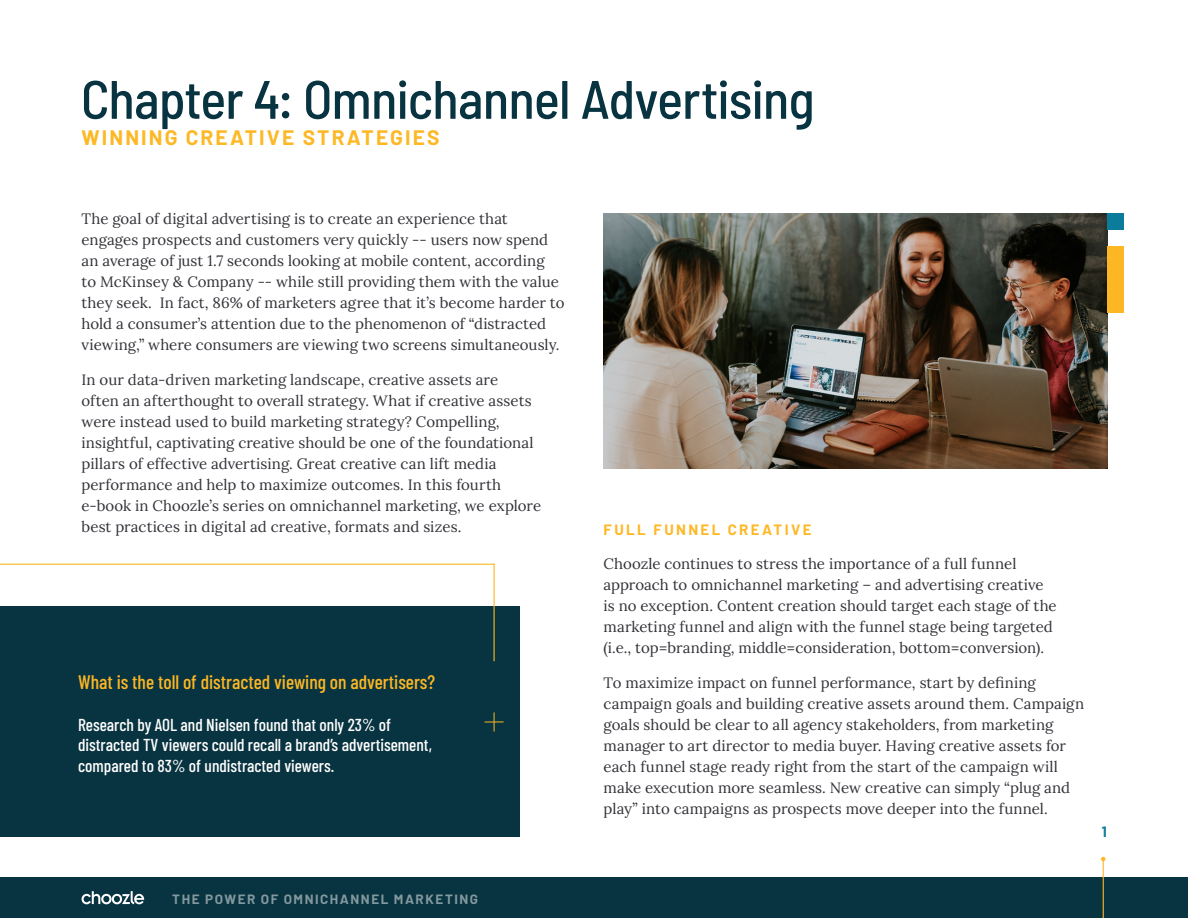
<style>
.page{position:relative;width:1188px;height:918px;background:#fff}
.page>*{position:absolute;margin:0;border:0;box-sizing:border-box;transform-origin:0 0}
.t1{font:500 semi-condensed 54px "Barlow";letter-spacing:-.015em;color:#083340}
.t2{font:700 21px "Barlow";letter-spacing:.1em;color:#fdb825}
.t3{font:500 19.5px "Barlow Condensed";color:#fdb724}
.t4{font:500 17.25px/20.7px "Barlow Condensed";color:#fff}
.t5{font:15px/21px "Lora";letter-spacing:.005em;color:#313138}
.t6{font:700 15px "Barlow";letter-spacing:.16em;color:#fdb825}
.t7{font:700 15px "Barlow";color:#0c7c9c}
.t8{font:700 13.5px "Barlow";letter-spacing:.11em;color:#fff}
</style>
<div class="page">
<div style="left:0;top:878px;width:1188px;height:40px;background:#083340"></div>
<hr style="left:1103px;top:859px;width:1px;height:59px;background:#fdb825">
<svg style="left:1101px;top:857px;width:5px;height:4px"></svg>
<svg style="left:82px;top:891px;width:62px;height:13px"></svg>
<div style="left:0;top:607px;width:519px;height:230px;background:#083340"></div>
<hr style="left:0;top:564px;width:495px;height:1px;background:#fdb825">
<hr style="left:494px;top:564px;width:1px;height:97px;background:#fdb825">
<svg style="left:485px;top:712px;width:19px;height:20px"></svg>
<img style="left:604px;top:214px;width:504px;height:255px">
<div style="left:1108px;top:214px;width:16px;height:16px;background:#0c7c9c"></div>
<div style="left:1108px;top:246px;width:16px;height:66px;background:#fdb724"></div>
<h1 class="t1" style="left:81px;top:66px;width:735px">Chapter 4: Omnichannel Advertising</h1>
<h2 class="t2" style="left:82px;top:125px;width:359px">WINNING CREATIVE STRATEGIES</h2>
<p class="t5" style="left:82px;top:207px;width:485px">The goal of digital advertising is to create an experience that engages prospects and customers very quickly -- users now spend an average of just 1.7 seconds looking at mobile content, according<br>to McKinsey &amp; Company -- while still providing them with the value they seek. In fact, 86% of marketers agree that it’s become harder to hold a consumer’s attention due to the phenomenon of “distracted viewing,” where consumers are viewing two screens simultaneously.</p>
<p class="t5" style="left:82px;top:368px;width:461px">In our data-driven marketing landscape, creative assets are<br>often an afterthought to overall strategy. What if creative assets were instead used to build marketing strategy? Compelling, insightful, captivating creative should be one of the foundational pillars of effective advertising. Great creative can lift media performance and help to maximize outcomes. In this fourth e-book in Choozle’s series on omnichannel marketing, we explore best practices in digital ad creative, formats and sizes.</p>
<h3 class="t3" style="left:78px;top:668px;width:359px">What is the toll of distracted viewing on advertisers?</h3>
<p class="t4" style="left:78px;top:713px;width:355px">Research by AOL and Nielsen found that only 23% of distracted TV viewers could recall a brand’s advertisement, compared to 83% of undistracted viewers.</p>
<p class="t8" style="left:172px;top:891px;width:307px">THE POWER OF OMNICHANNEL MARKETING</p>
<p class="t6" style="left:604px;top:520px;width:210px">FULL FUNNEL CREATIVE</p>
<p class="t5" style="left:604px;top:552px;width:455px">Choozle continues to stress the importance of a full funnel approach to omnichannel marketing – and advertising creative is no exception. Content creation should target each stage of the marketing funnel and align with the funnel stage being targeted (i.e., top=branding, middle=consideration, bottom=conversion).</p>
<p class="t5" style="left:604px;top:671px;width:482px">To maximize impact on funnel performance, start by defining campaign goals and building creative assets around them. Campaign goals should be clear to all agency stakeholders, from marketing manager to art director to media buyer. Having creative assets for each funnel stage ready right from the start of the campaign will make execution more seamless. New creative can simply “plug and play” into campaigns as prospects move deeper into the funnel.</p>
<p class="t7" style="left:1102px;top:822px;width:7px">1</p>
</div>
